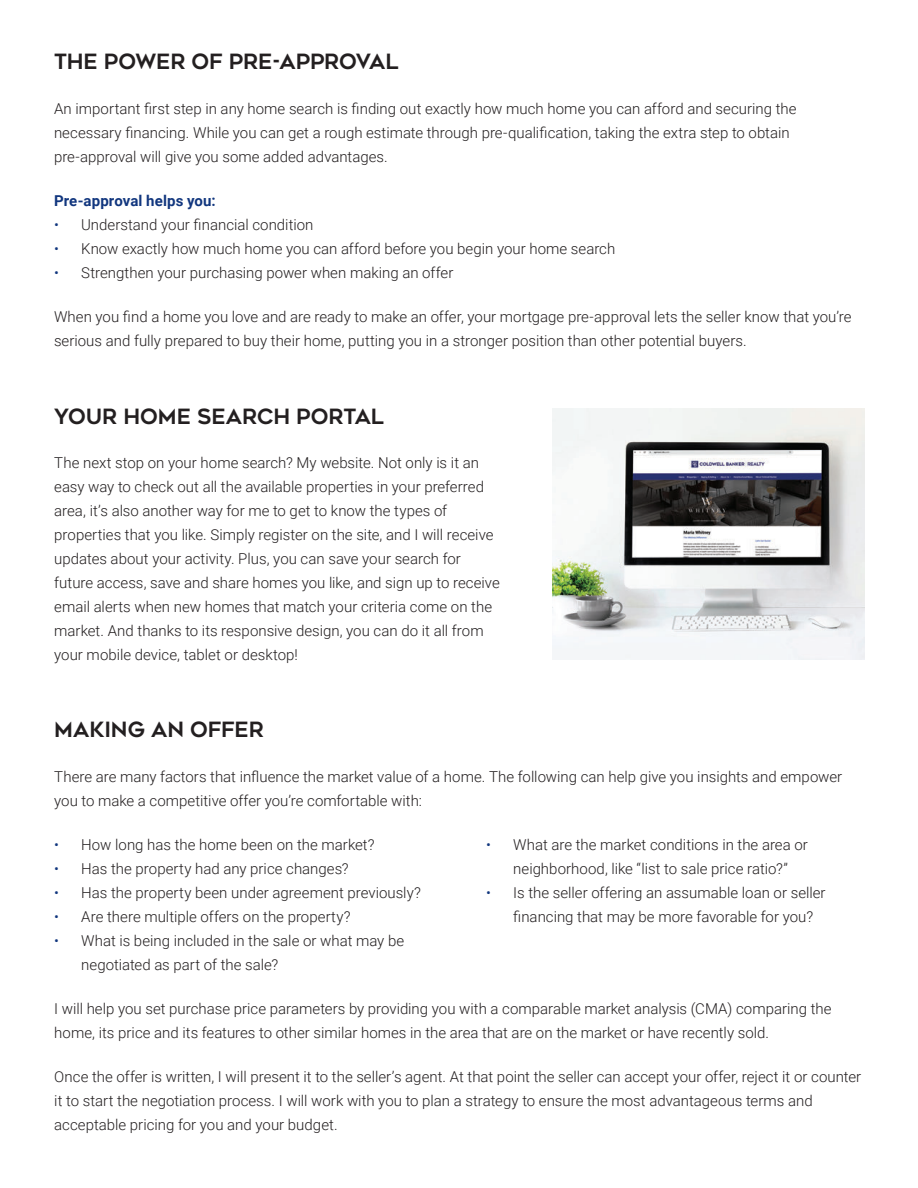
<style>
.page{position:relative;width:918px;height:1188px;background:#fff}
.page>*{position:absolute;margin:0;border:0;box-sizing:border-box;transform-origin:0 0}
.t1{font:700 21px "Geometos Neue";color:#231f20}
.t2{font:300 15px/24px "Roboto";color:#231f20}
.t3{font:700 15px "Roboto";letter-spacing:.005em;color:#11367e}
.s1{color:#11367e}
</style>
<div class="page">
<img style="left:552px;top:408px;width:312px;height:252px">
<p class="t1" style="left:54px;top:50px;width:346px">THE POWER OF PRE-APPROVAL</p>
<p class="t2" style="left:54px;top:96px;width:744px">An important first step in any home search is finding out exactly how much home you can afford and securing the necessary financing. While you can get a rough estimate through pre-qualification, taking the extra step to obtain pre-approval will give you some added advantages.</p>
<p class="t3" style="left:54px;top:190px;width:163px">Pre-approval helps you:</p>
<p class="t2" style="left:54px;top:212px;width:261px"><span class="s1">•</span> Understand your financial condition</p>
<p class="t2" style="left:54px;top:236px;width:563px"><span class="s1">•</span> Know exactly how much home you can afford before you begin your home search</p>
<p class="t2" style="left:54px;top:260px;width:401px"><span class="s1">•</span> Strengthen your purchasing power when making an offer</p>
<p class="t2" style="left:54px;top:304px;width:799px">When you find a home you love and are ready to make an offer, your mortgage pre-approval lets the seller know that you’re serious and fully prepared to buy their home, putting you in a stronger position than other potential buyers.</p>
<p class="t1" style="left:54px;top:404px;width:331px">YOUR HOME SEARCH PORTAL</p>
<p class="t2" style="left:54px;top:450px;width:447px">The next stop on your home search? My website. Not only is it an easy way to check out all the available properties in your preferred area, it’s also another way for me to get to know the types of properties that you like. Simply register on the site, and I will receive updates about your activity. Plus, you can save your search for future access, save and share homes you like, and sign up to receive email alerts when new homes that match your criteria come on the market. And thanks to its responsive design, you can do it all from your mobile device, tablet or desktop!</p>
<p class="t1" style="left:54px;top:717px;width:211px">MAKING AN OFFER</p>
<p class="t2" style="left:54px;top:764px;width:790px">There are many factors that influence the market value of a home. The following can help give you insights and empower you to make a competitive offer you’re comfortable with:</p>
<p class="t2" style="left:54px;top:832px;width:322px"><span class="s1">•</span> How long has the home been on the market?</p>
<p class="t2" style="left:54px;top:856px;width:296px"><span class="s1">•</span> Has the property had any price changes?</p>
<p class="t2" style="left:54px;top:880px;width:368px"><span class="s1">•</span> Has the property been under agreement previously?</p>
<p class="t2" style="left:54px;top:904px;width:298px"><span class="s1">•</span> Are there multiple offers on the property?</p>
<p class="t2" style="left:81px;top:928px;width:324px;text-indent:-27px"><span class="s1">•</span> What is being included in the sale or what may be negotiated as part of the sale?</p>
<p class="t2" style="left:486px;top:832px;width:323px;text-align:center"><span class="s1">•</span> What are the market conditions in the area or neighborhood, like “list to sale price ratio?”</p>
<p class="t2" style="left:513px;top:880px;width:314px;text-indent:-27px"><span class="s1">•</span> Is the seller offering an assumable loan or seller financing that may be more favorable for you?</p>
<p class="t2" style="left:54px;top:996px;width:779px">I will help you set purchase price parameters by providing you with a comparable market analysis (CMA) comparing the home, its price and its features to other similar homes in the area that are on the market or have recently sold.</p>
<p class="t2" style="left:54px;top:1064px;width:809px">Once the offer is written, I will present it to the seller’s agent. At that point the seller can accept your offer, reject it or counter it to start the negotiation process. I will work with you to plan a strategy to ensure the most advantageous terms and acceptable pricing for you and your budget.</p>
</div>
